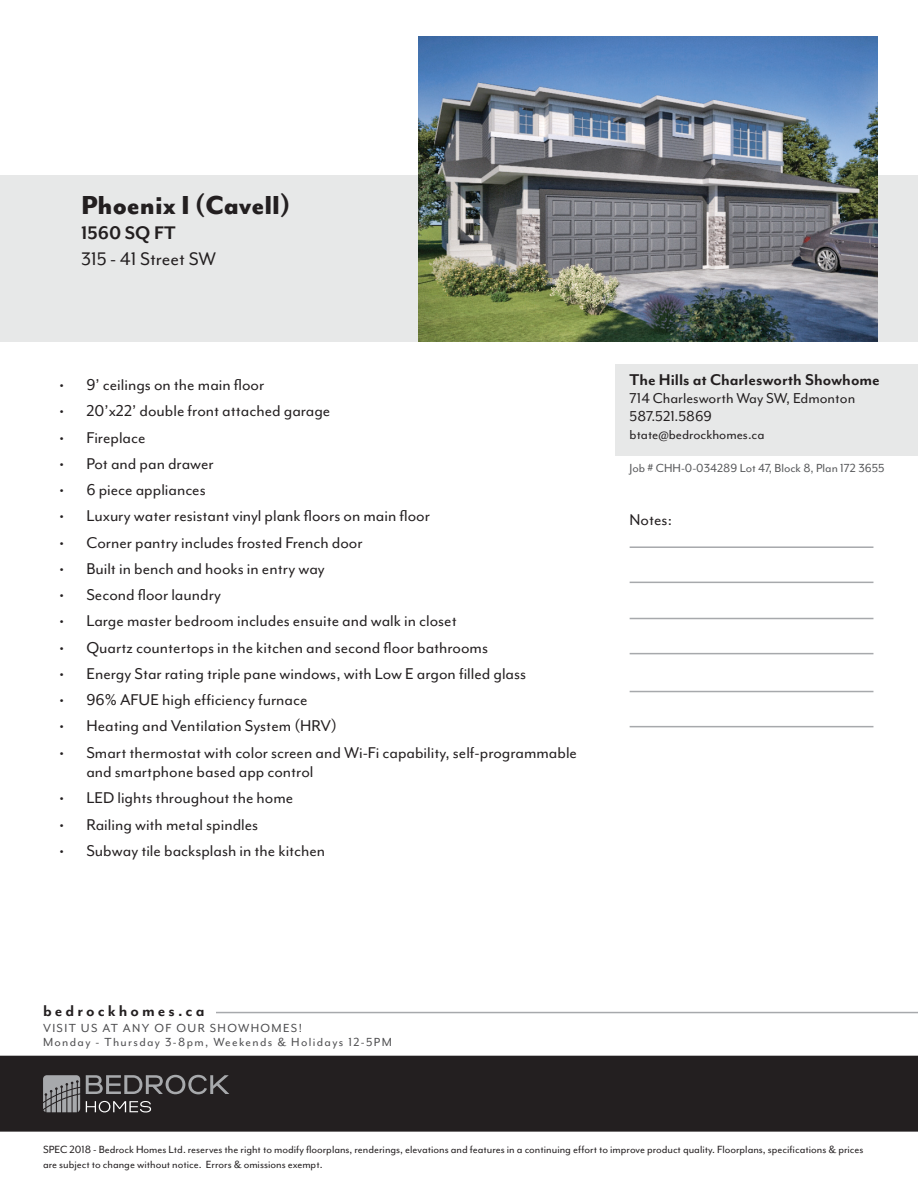
<style>
.page{position:relative;width:918px;height:1188px;background:#fff}
.page>*{position:absolute;margin:0;border:0;box-sizing:border-box;transform-origin:0 0}
.t1{font:800 30px "Mr Eaves Mod OT";color:#231f20}
.t2{font:21px "Mr Eaves Mod OT";color:#231f20}
.t3{font:700 21px "Mr Eaves Mod OT";color:#231f20}
.t4{font:18px/19.5px "Mr Eaves Mod OT";color:#231f20}
.t5{font:700 18px "Mr Eaves Mod OT";color:#231f20}
.t6{font:700 18px "Mr Eaves Mod OT";letter-spacing:.17em;color:#231f20}
.t7{font:16.5px/18px "Mr Eaves Mod OT";color:#231f20}
.t8{font:15px "Mr Eaves Mod OT";color:#231f20}
.t9{font:13.5px/13.5px "Mr Eaves Mod OT";letter-spacing:.1em;color:#4d4d4f}
.t10{font:13.5px "Mr Eaves Mod OT";color:#58595b}
.t11{font:12px/14.4px "Mr Eaves Mod OT";color:#231f20}
</style>
<div class="page">
<div style="left:0;top:175px;width:918px;height:167px;background:#e7e8e8"></div>
<img style="left:418px;top:37px;width:460px;height:305px">
<hr style="left:216px;top:1012px;width:702px;height:1px;background:#a7a9ac">
<div style="left:0;top:1056px;width:918px;height:76px;background:#231f20"></div>
<svg style="left:43px;top:1075px;width:37px;height:37px"></svg>
<svg style="left:86px;top:1075px;width:143px;height:19px"></svg>
<svg style="left:86px;top:1101px;width:65px;height:12px"></svg>
<div style="left:616px;top:364px;width:302px;height:92px;background:#e7e8e8"></div>
<hr style="left:630px;top:582px;width:243px;height:1px;background:#a7a9ac">
<hr style="left:630px;top:653px;width:243px;height:1px;background:#a7a9ac">
<hr style="left:630px;top:726px;width:243px;height:1px;background:#a7a9ac">
<hr style="left:630px;top:546px;width:243px;height:2px;background:#a7a9ac">
<hr style="left:630px;top:618px;width:243px;height:1px;background:#a7a9ac">
<hr style="left:630px;top:691px;width:243px;height:1px;background:#a7a9ac">
<h1 class="t1" style="left:81px;top:188px;width:211px">Phoenix I (Cavell)</h1>
<p class="t3" style="left:81px;top:221px;width:96px">1560 SQ FT</p>
<p class="t2" style="left:81px;top:247px;width:137px">315 - 41 Street SW</p>
<p class="t4" style="left:59px;top:375px;width:206px">• 9’ ceilings on the main floor</p>
<p class="t4" style="left:59px;top:401px;width:273px">• 20’x22’ double front attached garage</p>
<p class="t4" style="left:59px;top:427px;width:88px">• Fireplace</p>
<p class="t4" style="left:59px;top:454px;width:156px">• Pot and pan drawer</p>
<p class="t4" style="left:59px;top:480px;width:148px">• 6 piece appliances</p>
<p class="t4" style="left:59px;top:506px;width:372px">• Luxury water resistant vinyl plank floors on main floor</p>
<p class="t4" style="left:59px;top:532px;width:305px">• Corner pantry includes frosted French door</p>
<p class="t4" style="left:59px;top:559px;width:267px">• Built in bench and hooks in entry way</p>
<p class="t4" style="left:59px;top:585px;width:163px">• Second floor laundry</p>
<p class="t4" style="left:59px;top:611px;width:399px">• Large master bedroom includes ensuite and walk in closet</p>
<p class="t4" style="left:59px;top:637px;width:430px">• Quartz countertops in the kitchen and second floor bathrooms</p>
<p class="t4" style="left:59px;top:664px;width:468px">• Energy Star rating triple pane windows, with Low E argon filled glass</p>
<p class="t4" style="left:59px;top:690px;width:250px">• 96% AFUE high efficiency furnace</p>
<p class="t4" style="left:59px;top:716px;width:279px">• Heating and Ventilation System (HRV)</p>
<p class="t4" style="left:86px;top:742px;width:492px;text-indent:-27px">• Smart thermostat with color screen and Wi-Fi capability, self-programmable and smartphone based app control</p>
<p class="t4" style="left:59px;top:788px;width:235px">• LED lights throughout the home</p>
<p class="t4" style="left:59px;top:814px;width:200px">• Railing with metal spindles</p>
<p class="t4" style="left:59px;top:841px;width:267px">• Subway tile backsplash in the kitchen</p>
<p class="t5" style="left:630px;top:370px;width:252px">The Hills at Charlesworth Showhome</p>
<p class="t7" style="left:630px;top:389px;width:227px">714 Charlesworth Way SW, Edmonton<br>587.521.5869</p>
<p class="t8" style="left:630px;top:426px;width:136px">btate@bedrockhomes.ca</p>
<p class="t10" style="left:630px;top:460px;width:256px">Job # CHH-0-034289 Lot 47, Block 8, Plan 172 3655</p>
<p class="t4" style="left:630px;top:510px;width:44px">Notes:</p>
<p class="t6" style="left:43px;top:1000px;width:163px">bedrockhomes.ca</p>
<p class="t9" style="left:43px;top:1021px;width:350px">VISIT US AT ANY OF OUR SHOWHOMES!<br>Monday - Thursday 3-8pm, Weekends &amp; Holidays 12-5PM</p>
<p class="t11" style="left:43px;top:1143px;width:822px">SPEC 2018 - Bedrock Homes Ltd. reserves the right to modify floorplans, renderings, elevations and features in a continuing effort to improve product quality. Floorplans, specifications &amp; prices are subject to change without notice. Errors &amp; omissions exempt.</p>
</div>
